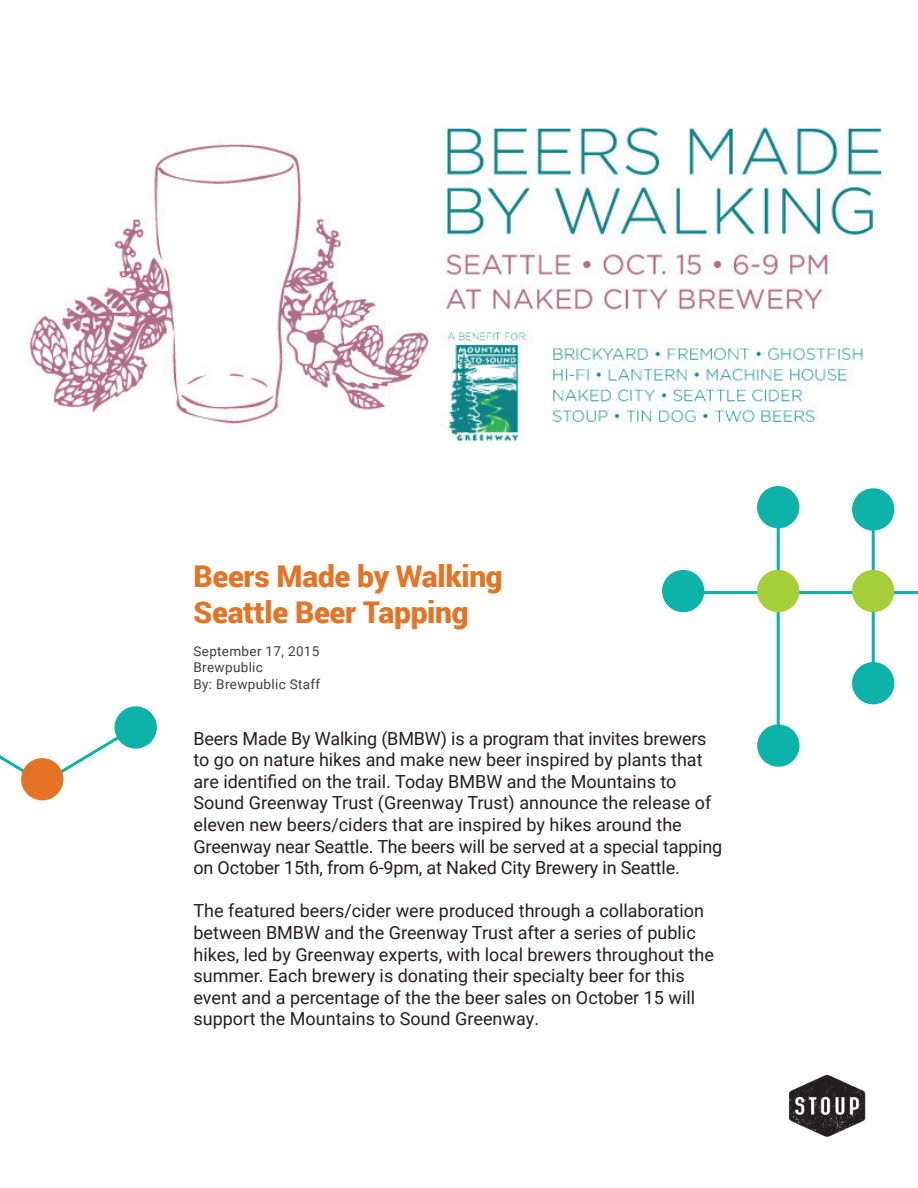
<style>
.page{position:relative;width:918px;height:1188px;background:#fff}
.page>*{position:absolute;margin:0;border:0;box-sizing:border-box;transform-origin:0 0}
.t1{font:900 30px/36px "Roboto";letter-spacing:-.01em;color:#e57325}
.t2{font:18px/21.6px "Roboto";color:#231f20}
.t3{font:13.5px/16.5px "Roboto";letter-spacing:.025em;color:#3e3e3f}
</style>
<div class="page">
<img style="left:789px;top:1074px;width:77px;height:63px">
<svg style="left:0;top:726px;width:126px;height:60px"></svg>
<div style="left:21px;top:758px;width:42px;height:42px;background:#e57325;border-radius:50%"></div>
<div style="left:115px;top:706px;width:42px;height:43px;background:#0db2a8;border-radius:50%"></div>
<img style="left:29px;top:127px;width:866px;height:387px">
<hr style="left:777px;top:503px;width:3px;height:243px;background:#0db2a8">
<hr style="left:872px;top:509px;width:3px;height:177px;background:#0db2a8">
<hr style="left:684px;top:591px;width:234px;height:3px;background:#0db2a8">
<div style="left:757px;top:486px;width:42px;height:42px;background:#0db2a8;border-radius:50%"></div>
<div style="left:852px;top:488px;width:42px;height:43px;background:#0db2a8;border-radius:50%"></div>
<div style="left:662px;top:570px;width:42px;height:42px;background:#0db2a8;border-radius:50%"></div>
<div style="left:757px;top:724px;width:43px;height:43px;background:#0db2a8;border-radius:50%"></div>
<div style="left:852px;top:662px;width:42px;height:42px;background:#0db2a8;border-radius:50%"></div>
<div style="left:757px;top:570px;width:42px;height:42px;background:#a6ce39;border-radius:50%"></div>
<div style="left:852px;top:570px;width:42px;height:42px;background:#a6ce39;border-radius:50%"></div>
<h1 class="t1" style="left:194px;top:557px;width:311px">Beers Made by Walking<br>Seattle Beer Tapping</h1>
<p class="t3" style="left:194px;top:642px;width:128px">September 17, 2015<br>Brewpublic<br>By: Brewpublic Staff</p>
<p class="t2" style="left:194px;top:727px;width:530px">Beers Made By Walking (BMBW) is a program that invites brewers to go on nature hikes and make new beer inspired by plants that are identified on the trail. Today BMBW and the Mountains to Sound Greenway Trust (Greenway Trust) announce the release of eleven new beers/ciders that are inspired by hikes around the Greenway near Seattle. The beers will be served at a special tapping on October 15th, from 6-9pm, at Naked City Brewery in Seattle.</p>
<p class="t2" style="left:194px;top:899px;width:522px">The featured beers/cider were produced through a collaboration between BMBW and the Greenway Trust after a series of public hikes, led by Greenway experts, with local brewers throughout the summer. Each brewery is donating their specialty beer for this event and a percentage of the the beer sales on October 15 will support the Mountains to Sound Greenway.</p>
</div>
